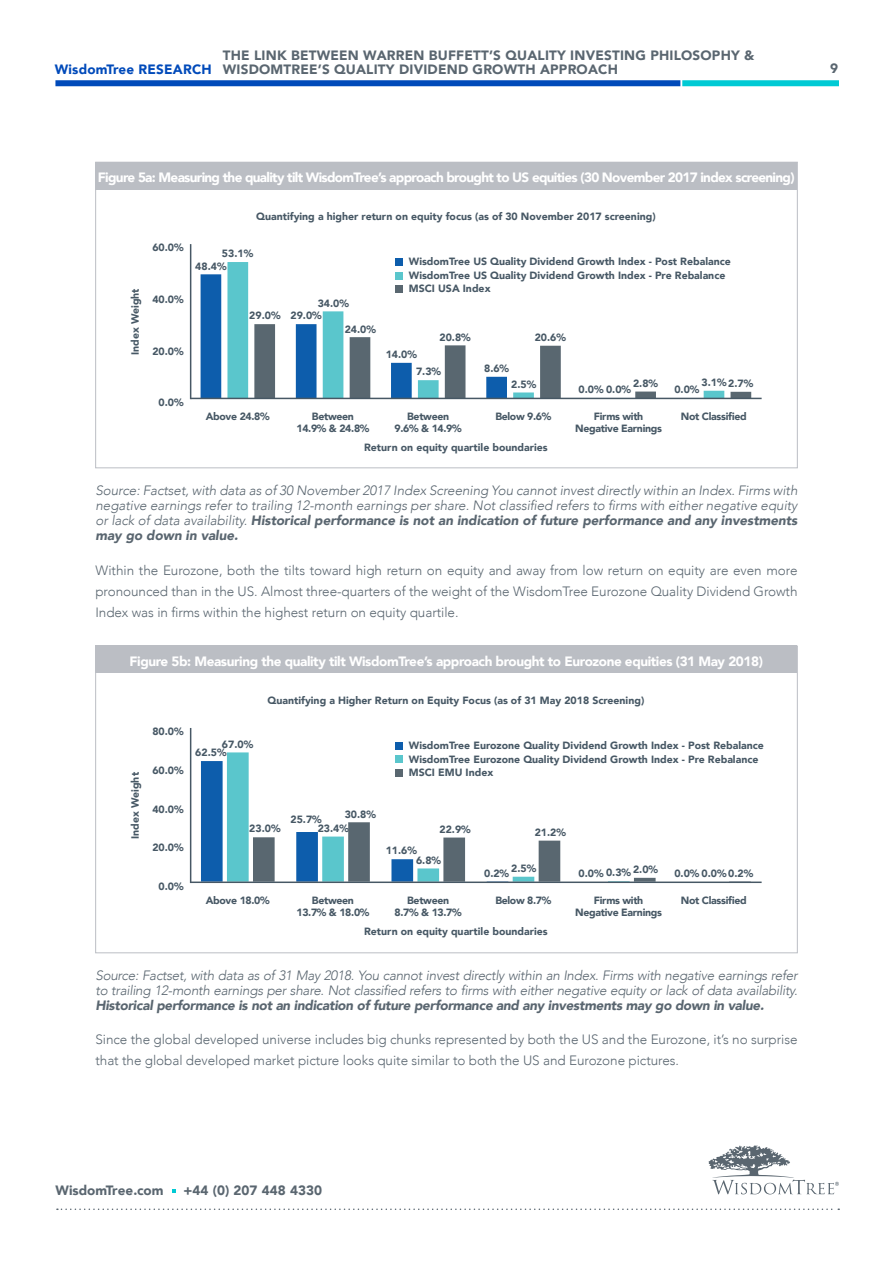
<style>
.page{position:relative;width:893px;height:1263px;background:#fff}
.page>*{position:absolute;margin:0;border:0;box-sizing:border-box;transform-origin:0 0}
.t1{font:italic 300 13.5px/15px "Avenir";letter-spacing:-.02em;color:#5a6670;text-align:justify}
.t2{font:300 13.5px/21px "Avenir";letter-spacing:-.005em;color:#5a6670;text-align:justify}
.t3{font:900 13.5px "Avenir";letter-spacing:.015em;color:#5a6670}
.t4{font:900 13.5px "Avenir";letter-spacing:-.05em;color:#fff}
.t5{font:900 13.5px "Avenir";letter-spacing:-.03em;color:#fff}
.t6{font:900 10.5px "Avenir";color:#475865}
.t7{font:900 10.5px/12px "Avenir";letter-spacing:-.03em;color:#475865;text-align:center}
.s1{color:#004aba}
.s2{font-weight:900}
</style>
<div class="page">
<svg style="left:708px;top:1145px;width:131px;height:50px"></svg>
<svg style="left:172px;top:1189px;width:3px;height:4px"></svg>
<svg style="left:57px;top:1208px;width:782px;height:2px"></svg>
<div style="left:55px;top:80px;width:625px;height:6px;background:#004aba"></div>
<div style="left:682px;top:80px;width:157px;height:6px;background:#00cad4"></div>
<div style="left:95px;top:162px;width:702px;height:27px;background:#bbbec4"></div>
<div style="left:95px;top:646px;width:702px;height:27px;background:#bbbec4"></div>
<svg style="left:201px;top:274px;width:26px;height:124px;fill:#0d5dac"></svg>
<svg style="left:227px;top:262px;width:176px;height:136px"></svg>
<svg style="left:254px;top:324px;width:497px;height:74px"></svg>
<div style="left:395px;top:258px;width:8px;height:8px;background:#0d5dac"></div>
<div style="left:395px;top:272px;width:8px;height:7px;background:#5ac6cc"></div>
<div style="left:395px;top:285px;width:8px;height:8px;background:#596770"></div>
<div style="left:395px;top:742px;width:8px;height:8px;background:#0d5dac"></div>
<hr style="left:190px;top:244px;width:1px;height:155px;background:#475865">
<hr style="left:191px;top:398px;width:571px;height:1px;background:#475865">
<svg style="left:227px;top:752px;width:176px;height:9px"></svg>
<svg style="left:201px;top:761px;width:455px;height:120px"></svg>
<hr style="left:190px;top:728px;width:1px;height:155px;background:#475865">
<hr style="left:191px;top:881px;width:571px;height:2px;background:#475865">
<p class="t3" style="left:223px;top:44px;width:533px">THE LINK BETWEEN WARREN BUFFETT’S QUALITY INVESTING PHILOSOPHY &amp;</p>
<p class="t3" style="left:55px;top:58px;width:565px"><span class="s1">WisdomTree RESEARCH</span> WISDOMTREE’S QUALITY DIVIDEND GROWTH APPROACH</p>
<p class="t3" style="left:830px;top:57px;width:9px">9</p>
<p class="t4" style="left:98px;top:166px;width:698px">Figure 5a: Measuring the quality tilt WisdomTree’s approach brought to US equities (30 November 2017 index screening)</p>
<p class="t6" style="left:152px;top:239px;width:33px">60.0%</p>
<p class="t6" style="left:126px;top:355px;width:68px;rotate:-90deg">Index Weight</p>
<p class="t6" style="left:152px;top:290px;width:33px">40.0%</p>
<p class="t6" style="left:152px;top:342px;width:33px">20.0%</p>
<p class="t6" style="left:159px;top:393px;width:27px">0.0%</p>
<p class="t6" style="left:256px;top:208px;width:401px">Quantifying a higher return on equity focus (as of 30 November 2017 screening)</p>
<p class="t6" style="left:222px;top:245px;width:33px">53.1%</p>
<p class="t6" style="left:195px;top:257px;width:33px">48.4%</p>
<p class="t6" style="left:409px;top:252px;width:324px">WisdomTree US Quality Dividend Growth Index - Post Rebalance</p>
<p class="t6" style="left:409px;top:266px;width:318px">WisdomTree US Quality Dividend Growth Index - Pre Rebalance</p>
<p class="t6" style="left:409px;top:279px;width:83px">MSCI USA Index</p>
<p class="t6" style="left:318px;top:294px;width:33px">34.0%</p>
<p class="t6" style="left:249px;top:307px;width:33px">29.0%</p>
<p class="t6" style="left:291px;top:307px;width:33px">29.0%</p>
<p class="t6" style="left:345px;top:320px;width:33px">24.0%</p>
<p class="t6" style="left:439px;top:328px;width:33px">20.8%</p>
<p class="t6" style="left:535px;top:328px;width:33px">20.6%</p>
<p class="t6" style="left:386px;top:345px;width:33px">14.0%</p>
<p class="t6" style="left:416px;top:363px;width:27px">7.3%</p>
<p class="t6" style="left:484px;top:359px;width:27px">8.6%</p>
<p class="t6" style="left:511px;top:375px;width:27px">2.5%</p>
<p class="t6" style="left:633px;top:374px;width:27px">2.8%</p>
<p class="t6" style="left:579px;top:380px;width:54px">0.0% 0.0%</p>
<p class="t6" style="left:702px;top:373px;width:27px">3.1%</p>
<p class="t6" style="left:728px;top:375px;width:27px">2.7%</p>
<p class="t6" style="left:674px;top:380px;width:27px">0.0%</p>
<p class="t6" style="left:206px;top:408px;width:65px">Above 24.8%</p>
<p class="t7" style="left:296px;top:410px;width:74px">Between<br>14.9% &amp; 24.8%</p>
<p class="t7" style="left:395px;top:410px;width:69px">Between<br>9.6% &amp; 14.9%</p>
<p class="t6" style="left:495px;top:408px;width:58px">Below 9.6%</p>
<p class="t7" style="left:575px;top:410px;width:88px">Firms with<br>Negative Earnings</p>
<p class="t7" style="left:681px;top:410px;width:67px">Not Classified</p>
<p class="t6" style="left:364px;top:439px;width:185px">Return on equity quartile boundaries</p>
<p class="t1" style="left:95px;top:483px;width:704px">Source: Factset, with data as of 30 November 2017 Index Screening You cannot invest directly within an Index. Firms with negative earnings refer to trailing 12-month earnings per share. Not classified refers to firms with either negative equity or lack of data availability. <span class="s2">Historical performance is not an indication of future performance and any investments may go down in value.</span></p>
<p class="t2" style="left:95px;top:559px;width:704px">Within the Eurozone, both the tilts toward high return on equity and away from low return on equity are even more pronounced than in the US. Almost three-quarters of the weight of the WisdomTree Eurozone Quality Dividend Growth Index was in firms within the highest return on equity quartile.</p>
<p class="t5" style="left:130px;top:650px;width:635px">Figure 5b: Measuring the quality tilt WisdomTree’s approach brought to Eurozone equities (31 May 2018)</p>
<p class="t6" style="left:152px;top:723px;width:33px">80.0%</p>
<p class="t6" style="left:126px;top:839px;width:68px;rotate:-90deg">Index Weight</p>
<p class="t6" style="left:152px;top:761px;width:33px">60.0%</p>
<p class="t6" style="left:152px;top:800px;width:33px">40.0%</p>
<p class="t6" style="left:152px;top:839px;width:33px">20.0%</p>
<p class="t6" style="left:159px;top:877px;width:27px">0.0%</p>
<p class="t6" style="left:222px;top:735px;width:33px">67.0%</p>
<p class="t6" style="left:195px;top:744px;width:33px">62.5%</p>
<p class="t6" style="left:268px;top:691px;width:378px">Quantifying a Higher Return on Equity Focus (as of 31 May 2018 Screening)</p>
<p class="t6" style="left:409px;top:736px;width:357px">WisdomTree Eurozone Quality Dividend Growth Index - Post Rebalance</p>
<p class="t6" style="left:409px;top:750px;width:351px">WisdomTree Eurozone Quality Dividend Growth Index - Pre Rebalance</p>
<p class="t6" style="left:409px;top:763px;width:86px">MSCI EMU Index</p>
<p class="t6" style="left:249px;top:820px;width:33px">23.0%</p>
<p class="t6" style="left:206px;top:891px;width:65px">Above 18.0%</p>
<p class="t6" style="left:345px;top:805px;width:33px">30.8%</p>
<p class="t6" style="left:291px;top:810px;width:33px">25.7%</p>
<p class="t6" style="left:318px;top:819px;width:33px">23.4%</p>
<p class="t6" style="left:439px;top:820px;width:33px">22.9%</p>
<p class="t6" style="left:386px;top:841px;width:33px">11.6%</p>
<p class="t6" style="left:416px;top:851px;width:27px">6.8%</p>
<p class="t7" style="left:296px;top:894px;width:74px">Between<br>13.7% &amp; 18.0%</p>
<p class="t7" style="left:395px;top:894px;width:69px">Between<br>8.7% &amp; 13.7%</p>
<p class="t6" style="left:535px;top:823px;width:33px">21.2%</p>
<p class="t6" style="left:511px;top:859px;width:27px">2.5%</p>
<p class="t6" style="left:484px;top:864px;width:27px">0.2%</p>
<p class="t6" style="left:495px;top:891px;width:58px">Below 8.7%</p>
<p class="t6" style="left:364px;top:923px;width:185px">Return on equity quartile boundaries</p>
<p class="t6" style="left:633px;top:860px;width:27px">2.0%</p>
<p class="t6" style="left:579px;top:864px;width:54px">0.0% 0.3%</p>
<p class="t7" style="left:575px;top:894px;width:88px">Firms with<br>Negative Earnings</p>
<p class="t6" style="left:674px;top:864px;width:80px">0.0% 0.0%0.2%</p>
<p class="t7" style="left:681px;top:894px;width:67px">Not Classified</p>
<p class="t1" style="left:95px;top:967px;width:704px">Source: Factset, with data as of 31 May 2018. You cannot invest directly within an Index. Firms with negative earnings refer to trailing 12-month earnings per share. Not classified refers to firms with either negative equity or lack of data availability.<br><span class="s2">Historical performance is not an indication of future performance and any investments may go down in value.</span></p>
<p class="t2" style="left:95px;top:1029px;width:704px">Since the global developed universe includes big chunks represented by both the US and the Eurozone, it’s no surprise that the global developed market picture looks quite similar to both the US and Eurozone pictures.</p>
<p class="t3" style="left:55px;top:1178px;width:110px">WisdomTree.com</p>
<p class="t3" style="left:184px;top:1178px;width:140px">+44 (0) 207 448 4330</p>
</div>
